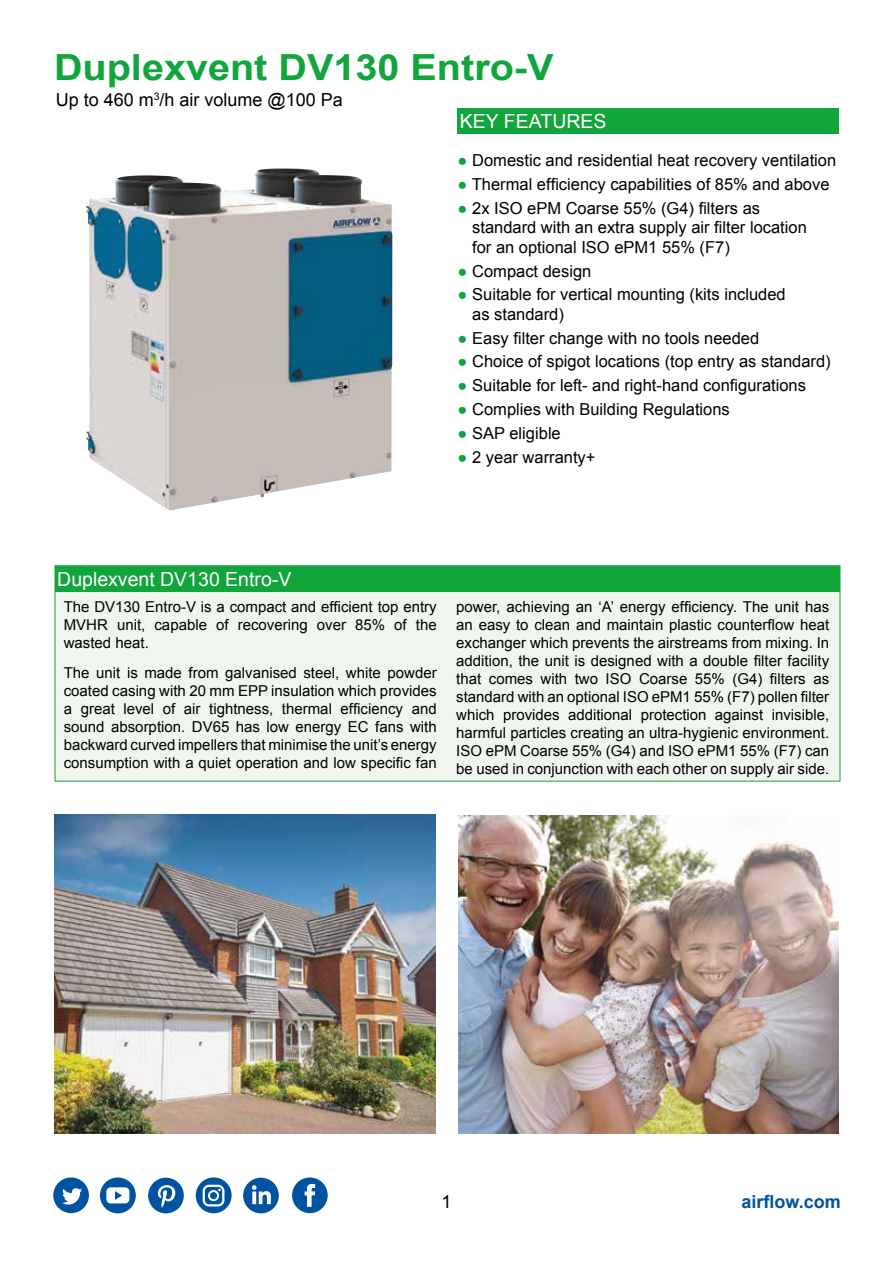
<style>
.page{position:relative;width:893px;height:1263px;background:#fff}
.page>*{position:absolute;margin:0;border:0;box-sizing:border-box;transform-origin:0 0}
.t1{font:700 36px "Arial";color:#11a53c;scale:1.1 1}
.t2{font:19.5px "Arial";color:#fff}
.t3{font:18px "Arial";color:#000}
.t4{font:700 18px "Arial";color:#0053a1}
.t5{font:16.5px/19.5px "Arial";color:#000}
.t6{font:15px/18px "Arial";color:#000;text-align:justify}
.s1{color:#11a53c}
</style>
<div class="page">
<svg style="left:53px;top:1177px;width:36px;height:36px"></svg>
<div style="left:100px;top:1177px;width:36px;height:36px;background:#0053a1;border-radius:50%"></div>
<svg style="left:106px;top:1187px;width:23px;height:16px"></svg>
<svg style="left:148px;top:1178px;width:36px;height:35px"></svg>
<svg style="left:196px;top:1177px;width:36px;height:36px"></svg>
<svg style="left:203px;top:1185px;width:21px;height:21px"></svg>
<svg style="left:243px;top:1178px;width:36px;height:35px"></svg>
<svg style="left:292px;top:1177px;width:36px;height:36px"></svg>
<div style="left:458px;top:108px;width:381px;height:26px;background:#11a53c"></div>
<div style="left:55px;top:566px;width:785px;height:215px;background:#f0f6ed"></div>
<div style="left:55px;top:566px;width:785px;height:25px;background:#11a53c"></div>
<img style="left:54px;top:815px;width:381px;height:319px">
<img style="left:459px;top:815px;width:380px;height:319px">
<img style="left:86px;top:168px;width:306px;height:342px">
<h1 class="t1" style="left:54px;top:44px;width:456px">Duplexvent DV130 Entro-V</h1>
<p class="t3" style="left:56px;top:88px;width:289px">Up to 460 m<sup>3</sup>/h air volume @100 Pa</p>
<h2 class="t2" style="left:460px;top:109px;width:148px">KEY FEATURES</h2>
<p class="t5" style="left:458px;top:151px;width:380px"><span class="s1">●</span> Domestic and residential heat recovery ventilation</p>
<p class="t5" style="left:458px;top:175px;width:373px"><span class="s1">●</span> Thermal efficiency capabilities of 85% and above</p>
<p class="t5" style="left:472px;top:199px;width:336px;text-indent:-15px"><span class="s1">●</span> 2x ISO ePM Coarse 55% (G4) filters as standard with an extra supply air filter location for an optional ISO ePM1 55% (F7)</p>
<p class="t5" style="left:458px;top:261px;width:135px"><span class="s1">●</span> Compact design</p>
<p class="t5" style="left:472px;top:285px;width:315px;text-indent:-15px"><span class="s1">●</span> Suitable for vertical mounting (kits included as standard)</p>
<p class="t5" style="left:458px;top:328px;width:303px"><span class="s1">●</span> Easy filter change with no tools needed</p>
<p class="t5" style="left:458px;top:352px;width:375px"><span class="s1">●</span> Choice of spigot locations (top entry as standard)</p>
<p class="t5" style="left:458px;top:376px;width:350px"><span class="s1">●</span> Suitable for left- and right-hand configurations</p>
<p class="t5" style="left:458px;top:400px;width:274px"><span class="s1">●</span> Complies with Building Regulations</p>
<p class="t5" style="left:458px;top:423px;width:105px"><span class="s1">●</span> SAP eligible</p>
<p class="t5" style="left:458px;top:447px;width:139px"><span class="s1">●</span> 2 year warranty+</p>
<h2 class="t2" style="left:57px;top:566px;width:236px">Duplexvent DV130 Entro-V</h2>
<p class="t6" style="left:64px;top:597px;width:374px">The DV130 Entro-V is a compact and efficient top entry MVHR unit, capable of recovering over 85% of the wasted heat.</p>
<p class="t6" style="left:64px;top:664px;width:374px">The unit is made from galvanised steel, white powder coated casing with 20 mm EPP insulation which provides a great level of air tightness, thermal efficiency and sound absorption. DV65 has low energy EC fans with backward curved impellers that minimise the unit’s energy consumption with a quiet operation and low specific fan</p>
<p class="t6" style="left:456px;top:597px;width:374px">power, achieving an ‘A’ energy efficiency. The unit has an easy to clean and maintain plastic counterflow heat exchanger which prevents the airstreams from mixing. In addition, the unit is designed with a double filter facility that comes with two ISO Coarse 55% (G4) filters as standard with an optional ISO ePM1 55% (F7) pollen filter which provides additional protection against invisible, harmful particles creating an ultra-hygienic environment.<br>ISO ePM Coarse 55% (G4) and ISO ePM1 55% (F7) can be used in conjunction with each other on supply air side.</p>
<p class="t3" style="left:441px;top:1190px;width:12px">1</p>
<p class="t4" style="left:741px;top:1190px;width:101px">airflow.com</p>
</div>
